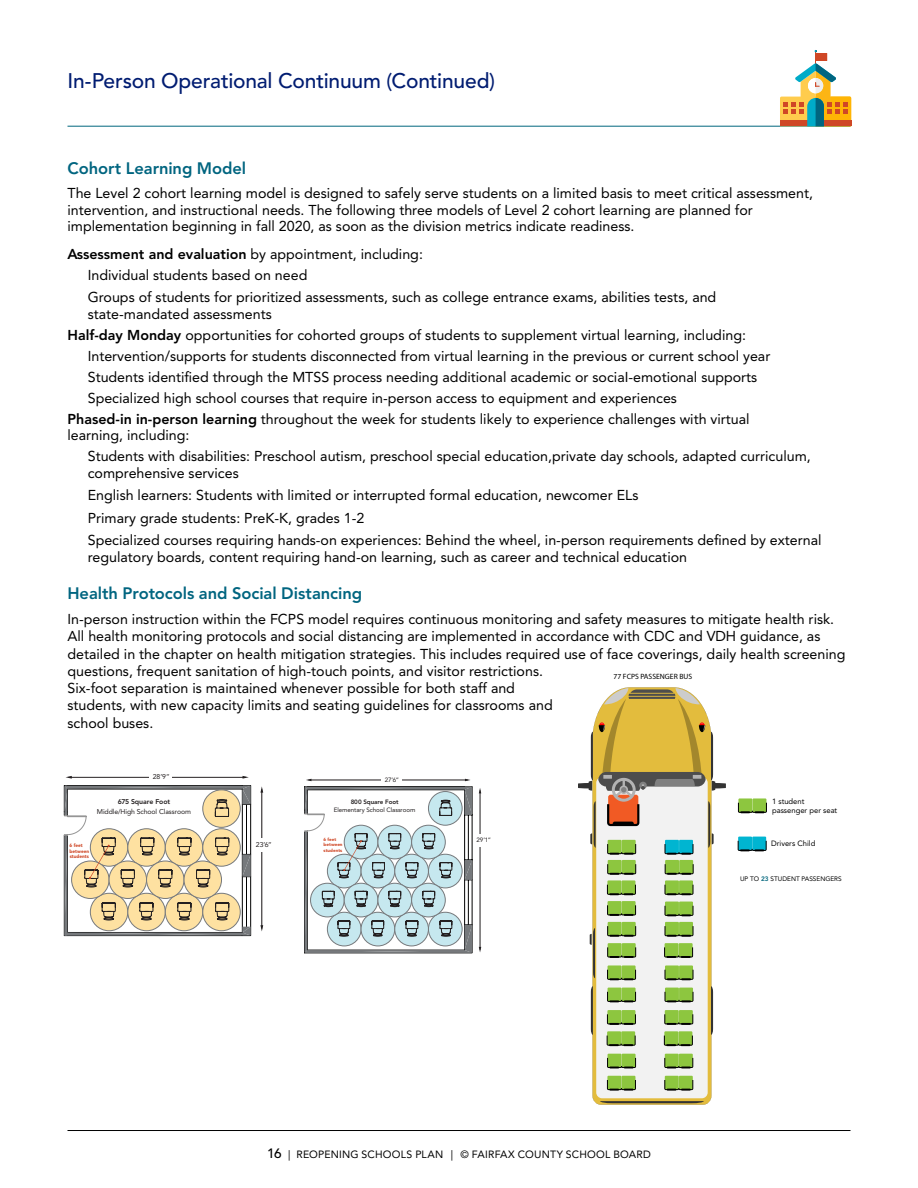
<style>
.page{position:relative;width:918px;height:1188px;background:#fff}
.page>*{position:absolute;margin:0;border:0;box-sizing:border-box;transform-origin:0 0}
.Headers_-_jp{font:500 21px "Avenir LT Pro";letter-spacing:-.01em;color:#001c71}
.Subhead_-_jp{font:800 16.5px "Avenir LT Pro";letter-spacing:-.005em;color:#006580}
.Body{font:14.25px/17.2px "Avenir LT Pro";color:#000}
.Bullets{font:14.25px/16.5px "Avenir LT Pro";color:#000}
.t1{font:10.5px "Avenir LT Pro";letter-spacing:.02em;color:#000}
.t2{font:7.65px/9.1px "Avenir LT Pro";color:#000}
.t3{font:7.65px "Myriad Pro";color:#000}
.t4{font:6.9px/9px "Avenir LT Pro";letter-spacing:-.015em;color:#231f20;text-align:center}
.t5{font:6.45px "Avenir LT Pro";color:#000}
.t6{font:6.3px/8.1px "Avenir LT Pro";letter-spacing:-.015em;color:#231f20;text-align:center}
.t7{font:900 4.8px/5.2px "Avenir LT Pro";letter-spacing:.005em;color:#cf4827;scale:.96 1}
.t8{font:900 4.5px/5.2px "Avenir LT Pro";letter-spacing:.005em;color:#cf4827}
.s1{font-weight:800}
.s2{font-weight:800;color:#00667d}
.s3{font-weight:500;font-size:13.5px}
</style>
<div class="page">
<hr style="left:68px;top:1130px;width:782px;height:1px;background:#000">
<hr style="left:68px;top:126px;width:782px;height:1px;background:#00667d">
<svg style="left:780px;top:50px;width:71px;height:76px"></svg>
<svg style="left:578px;top:688px;width:148px;height:415px"></svg>
<div style="left:738px;top:798px;width:14px;height:14px;background:#8dc63f"></div>
<div style="left:753px;top:798px;width:13px;height:14px;background:#8dc63f"></div>
<svg style="left:738px;top:803px;width:29px;height:10px"></svg>
<div style="left:738px;top:837px;width:14px;height:14px;background:#00b5d1"></div>
<div style="left:752px;top:837px;width:14px;height:14px;background:#00b5d1"></div>
<svg style="left:738px;top:841px;width:29px;height:10px"></svg>
<svg style="left:66px;top:776px;width:183px;height:3px"></svg>
<div style="left:149px;top:771px;width:23px;height:10px;background:#fff"></div>
<svg style="left:64px;top:785px;width:187px;height:151px"></svg>
<svg style="left:260px;top:786px;width:3px;height:145px"></svg>
<div style="left:256px;top:838px;width:18px;height:14px;background:#fff"></div>
<svg style="left:306px;top:779px;width:164px;height:2px"></svg>
<div style="left:381px;top:774px;width:20px;height:9px;background:#fff"></div>
<svg style="left:304px;top:787px;width:168px;height:166px"></svg>
<svg style="left:479px;top:788px;width:2px;height:164px"></svg>
<div style="left:475px;top:834px;width:16px;height:12px;background:#fff"></div>
<p class="Headers_-_jp" style="left:68px;top:68px;width:429px">In-Person Operational Continuum (Continued)</p>
<p class="Subhead_-_jp" style="left:68px;top:159px;width:180px">Cohort Learning Model</p>
<p class="Body" style="left:68px;top:185px;width:747px;line-height:16.5px">The Level 2 cohort learning model is designed to safely serve students on a limited basis to meet critical assessment, intervention, and instructional needs. The following three models of Level 2 cohort learning are planned for implementation beginning in fall 2020, as soon as the division metrics indicate readiness.</p>
<p class="Body" style="left:68px;top:245px;width:357px"><span class="s1">Assessment and evaluation</span> by appointment, including:</p>
<p class="Bullets" style="left:88px;top:266px;width:221px">Individual students based on need</p>
<p class="Bullets" style="left:88px;top:289px;width:630px">Groups of students for prioritized assessments, such as college entrance exams, abilities tests, and state-mandated assessments</p>
<p class="Body" style="left:68px;top:326px;width:680px"><span class="s1">Half-day Monday</span> opportunities for cohorted groups of students to supplement virtual learning, including:</p>
<p class="Bullets" style="left:88px;top:347px;width:684px">Intervention/supports for students disconnected from virtual learning in the previous or current school year</p>
<p class="Bullets" style="left:88px;top:368px;width:671px">Students identified through the MTSS process needing additional academic or sociaI-emotional supports</p>
<p class="Bullets" style="left:88px;top:389px;width:591px">Specialized high school courses that require in-person access to equipment and experiences</p>
<p class="Body" style="left:68px;top:410px;width:684px;line-height:16.5px"><span class="s1">Phased-in in-person learning</span> throughout the week for students likely to experience challenges with virtual learning, including:</p>
<p class="Bullets" style="left:88px;top:448px;width:725px">Students with disabilities: Preschool autism, preschool special education,private day schools, adapted curriculum, comprehensive services</p>
<p class="Bullets" style="left:88px;top:487px;width:552px">English learners: Students with limited or interrupted formal education, newcomer ELs</p>
<p class="Bullets" style="left:88px;top:509px;width:278px">Primary grade students: PreK-K, grades 1-2</p>
<p class="Bullets" style="left:88px;top:532px;width:735px">Specialized courses requiring hands-on experiences: Behind the wheel, in-person requirements defined by external regulatory boards, content requiring hand-on learning, such as career and technical education</p>
<p class="Subhead_-_jp" style="left:68px;top:584px;width:296px">Health Protocols and Social Distancing</p>
<p class="Body" style="left:68px;top:610px;width:780px">In-person instruction within the FCPS model requires continuous monitoring and safety measures to mitigate health risk.<br>All health monitoring protocols and social distancing are implemented in accordance with CDC and VDH guidance, as detailed in the chapter on health mitigation strategies. This includes required use of face coverings, daily health screening questions, frequent sanitation of high-touch points, and visitor restrictions.<br>Six-foot separation is maintained whenever possible for both staff and<br>students, with new capacity limits and seating guidelines for classrooms and<br>school buses.</p>
<p class="t3" style="left:613px;top:672px;width:80px">77 FCPS PASSENGER BUS</p>
<p class="t4" style="left:153px;top:772px;width:18px">28’9”</p>
<p class="t4" style="left:97px;top:798px;width:96px"><span class="s1">675 Square Foot<br></span>Middle/High School Classroom</p>
<p class="t6" style="left:385px;top:775px;width:16px">27’6”</p>
<p class="t6" style="left:334px;top:798px;width:83px"><span class="s1">800 Square Foot<br></span>Elementary School Classroom</p>
<p class="t2" style="left:772px;top:797px;width:67px">1 student passenger per seat</p>
<p class="t8" style="left:324px;top:837px;width:21px">6 feet between students</p>
<p class="t6" style="left:476px;top:836px;width:16px">29’1”</p>
<p class="t7" style="left:70px;top:843px;width:15px">6 feet</p>
<p class="t2" style="left:771px;top:839px;width:46px">Drivers Child</p>
<p class="t7" style="left:70px;top:848px;width:22px">between students</p>
<p class="t4" style="left:256px;top:840px;width:17px">23’6”</p>
<p class="t5" style="left:740px;top:875px;width:103px">UP TO <span class="s2">23</span> STUDENT PASSENGERS</p>
<p class="t1" style="left:267px;top:1148px;width:385px"><span class="s3">16</span> | REOPENING SCHOOLS PLAN | © FAIRFAX COUNTY SCHOOL BOARD</p>
</div>
